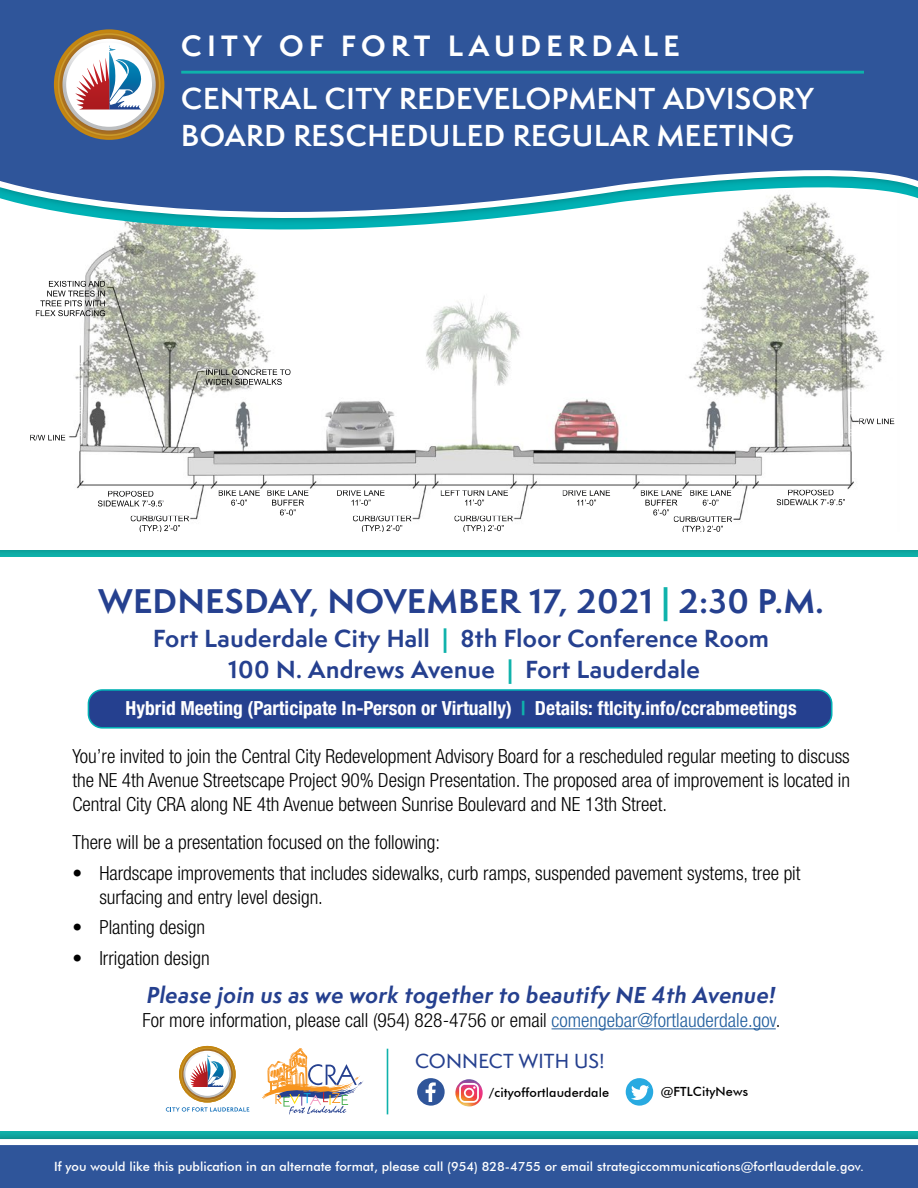
<style>
.page{position:relative;width:918px;height:1188px;background:#fff}
.page>*{position:absolute;margin:0;border:0;box-sizing:border-box;transform-origin:0 0}
.t1{font:700 31.5px "Semplicita Pro";letter-spacing:.02em;color:#25408f}
.t2{font:600 27.9px/36.3px "Semplicita Pro";letter-spacing:.02em;color:#fff}
.t3{font:700 27px "Semplicita Pro";letter-spacing:.2em;color:#fff}
.t4{font:700 22.65px/30.5px "Semplicita Pro";letter-spacing:.02em;color:#25408f;text-align:center}
.t5{font:italic 700 21.15px "Semplicita Pro";letter-spacing:.02em;color:#25408f}
.t6{font:300 condensed 19.5px/24px "Helvetica Neue LT Std";color:#000;text-align:justify}
.t7{font:700 condensed 19.5px "Helvetica Neue LT Std";color:#fff}
.t8{font:500 18.75px "Semplicita Pro";letter-spacing:.01em;color:#25408f}
.t9{font:500 12.75px "Futura BT";color:#fff}
.t10{font:500 12.6px "Futura BT";letter-spacing:.01em;color:#000}
.s1{color:#0fb2ab}
.s2{color:#215e9e}
</style>
<div class="page">
<div style="left:88px;top:690px;width:744px;height:38px;background:#25408f;border-radius:14px"></div>
<div style="left:88px;top:689px;width:745px;height:40px;border:2px solid #00b1b4;border-radius:14px"></div>
<img style="left:30px;top:266px;width:865px;height:266px">
<svg style="left:90px;top:251px;width:766px;height:15px"></svg>
<svg style="left:0;top:0;width:918px;height:251px;fill:#2f559a"></svg>
<div style="left:0;top:1130px;width:918px;height:58px;background:#0eaca5"></div>
<svg style="left:0;top:1136px;width:918px;height:52px;background:#446ca5"></svg>
<svg style="left:54px;top:29px;width:110px;height:111px"></svg>
<hr style="left:181px;top:71px;width:683px;height:3px;background:#0fb2ab">
<hr style="left:552px;top:1028px;width:224px;height:1px;background:#215e9e">
<hr style="left:387px;top:1049px;width:1px;height:65px;background:#0fb2ab">
<svg style="left:166px;top:1046px;width:83px;height:66px"></svg>
<svg style="left:262px;top:1048px;width:101px;height:66px"></svg>
<svg style="left:417px;top:1078px;width:28px;height:28px"></svg>
<svg style="left:625px;top:1078px;width:29px;height:28px"></svg>
<svg style="left:455px;top:1079px;width:28px;height:28px"></svg>
<h3 class="t3" style="left:181px;top:25px;width:500px">CITY OF FORT LAUDERDALE</h3>
<h2 class="t2" style="left:181px;top:80px;width:634px">CENTRAL CITY REDEVELOPMENT ADVISORY<br>BOARD RESCHEDULED REGULAR MEETING</h2>
<h1 class="t1" style="left:99px;top:578px;width:727px">WEDNESDAY, NOVEMBER 17, 2021 <span class="s1">|</span> 2:30 P.M.</h1>
<p class="t4" style="left:153px;top:623px;width:617px">Fort Lauderdale City Hall <span class="s1">|</span> 8th Floor Conference Room<br>100 N. Andrews Avenue <span class="s1">|</span> Fort Lauderdale</p>
<p class="t7" style="left:126px;top:697px;width:673px">Hybrid Meeting (Participate In-Person or Virtually) <span class="s1">|</span> Details: ftlcity.info/ccrabmeetings</p>
<p class="t6" style="left:72px;top:744px;width:779px">You’re invited to join the Central City Redevelopment Advisory Board for a rescheduled regular meeting to discuss the NE 4th Avenue Streetscape Project 90% Design Presentation. The proposed area of improvement is located in Central City CRA along NE 4th Avenue between Sunrise Boulevard and NE 13th Street.</p>
<p class="t6" style="left:72px;top:830px;width:369px">There will be a presentation focused on the following:</p>
<p class="t6" style="left:99px;top:860px;width:703px;text-indent:-27px">• Hardscape improvements that includes sidewalks, curb ramps, suspended pavement systems, tree pit surfacing and entry level design.</p>
<p class="t6" style="left:72px;top:915px;width:134px">• Planting design</p>
<p class="t6" style="left:72px;top:946px;width:139px">• Irrigation design</p>
<p class="t5" style="left:147px;top:979px;width:630px">Please join us as we work together to beautify NE 4th Avenue!</p>
<p class="t6" style="left:143px;top:1008px;width:639px">For more information, please call (954) 828-4756 or email <span class="s2">comengebar@fortlauderdale.gov</span>.</p>
<p class="t8" style="left:415px;top:1047px;width:191px">CONNECT WITH US!</p>
<p class="t10" style="left:489px;top:1085px;width:122px">/cityoffortlauderdale</p>
<p class="t10" style="left:661px;top:1084px;width:89px">@FTLCityNews</p>
<p class="t9" style="left:54px;top:1158px;width:811px">If you would like this publication in an alternate format, please call (954) 828-4755 or email strategiccommunications@fortlauderdale.gov.</p>
</div>
